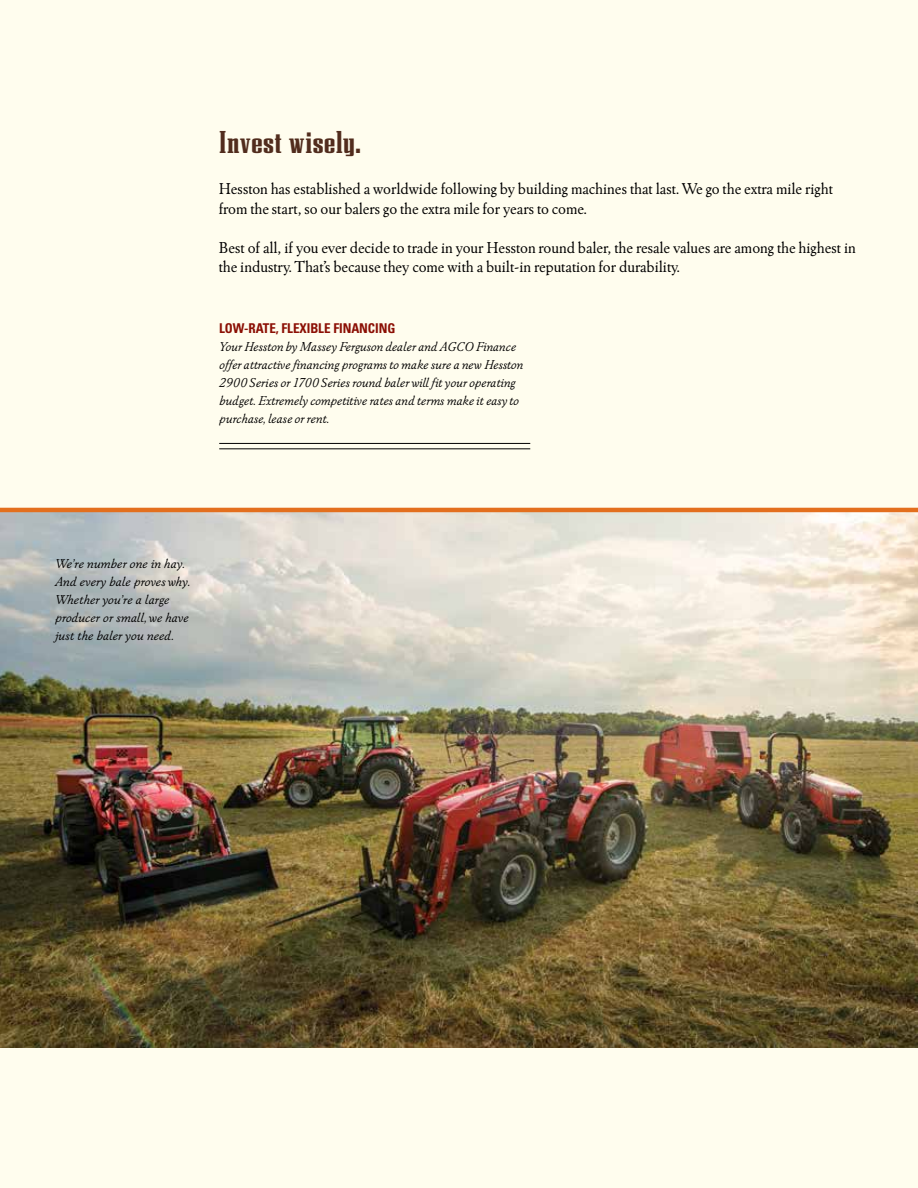
<style>
.page{position:relative;width:918px;height:1188px;background:#fffdee}
.page>*{position:absolute;margin:0;border:0;box-sizing:border-box;transform-origin:0 0}
.t1{font:31.5px "Citadel Solid";letter-spacing:.02em;color:#512c1d}
.t2{font:16.5px/19.5px "Winchester New ITC";letter-spacing:-.005em;color:#000}
.t3{font:italic 13.5px/18px "Winchester New ITC";color:#000}
.t4{font:700 condensed 13.5px "Univers";letter-spacing:-.005em;color:#8b0f04}
</style>
<div class="page">
<hr style="left:219px;top:443px;width:311px;height:1px;background:#000">
<hr style="left:219px;top:449px;width:311px;height:1px;background:#000">
<img style="left:0;top:512px;width:918px;height:536px">
<hr style="left:0;top:508px;width:918px;height:4px;background:#e36f1e">
<h1 class="t1" style="left:219px;top:127px;width:143px">Invest wisely.</h1>
<p class="t2" style="left:219px;top:179px;width:616px">Hesston has established a worldwide following by building machines that last. We go the extra mile right from the start, so our balers go the extra mile for years to come.</p>
<p class="t2" style="left:219px;top:237px;width:639px">Best of all, if you ever decide to trade in your Hesston round baler, the resale values are among the highest in the industry. That’s because they come with a built-in reputation for durability.</p>
<p class="t4" style="left:219px;top:319px;width:178px">LOW-RATE, FLEXIBLE FINANCING</p>
<p class="t3" style="left:219px;top:337px;width:305px">Your Hesston by Massey Ferguson dealer and AGCO Finance offer attractive financing programs to make sure a new Hesston 2900 Series or 1700 Series round baler will fit your operating budget. Extremely competitive rates and terms make it easy to purchase, lease or rent.</p>
<p class="t3" style="left:55px;top:554px;width:137px">We’re number one in hay.<br>And every bale proves why.<br>Whether you’re a large producer or small, we have just the baler you need.</p>
</div>
